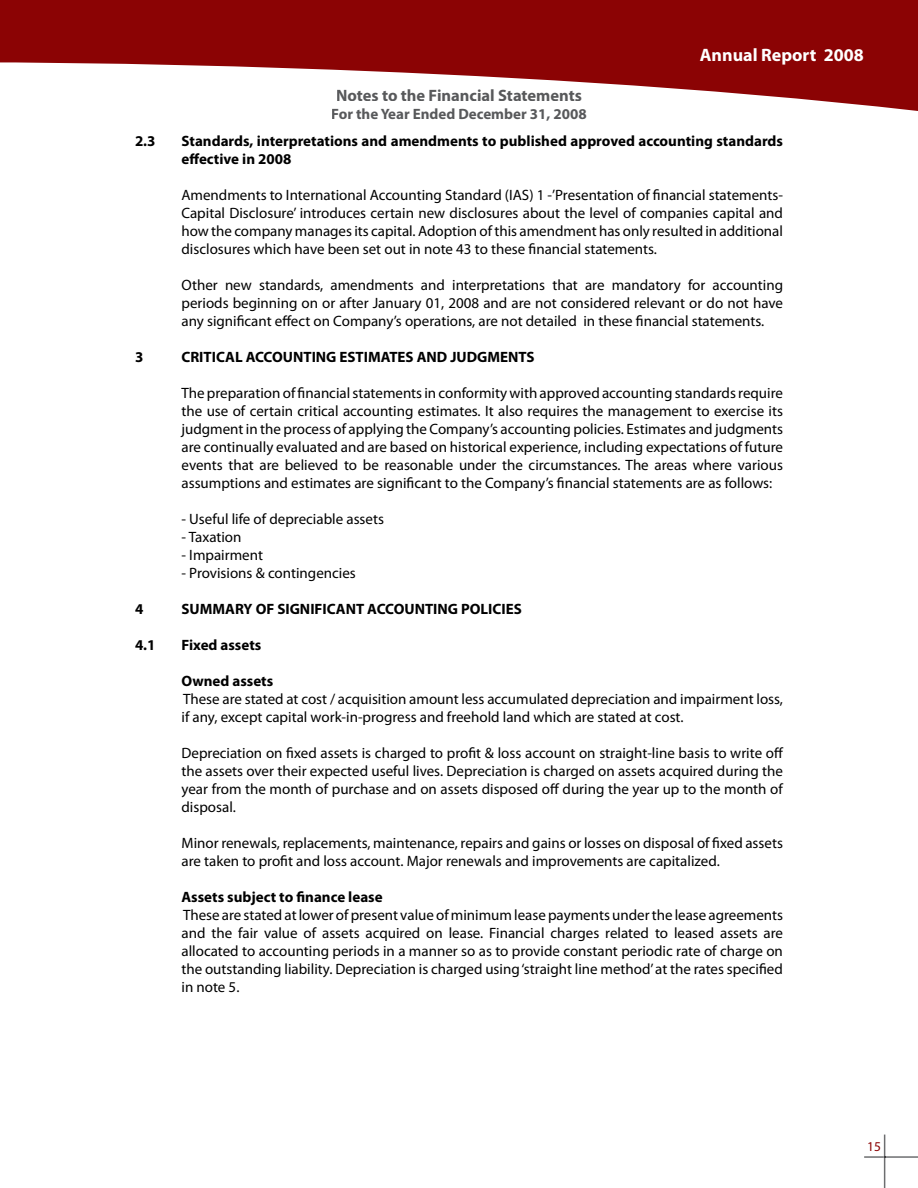
<style>
.page{position:relative;width:918px;height:1188px;background:#fff}
.page>*{position:absolute;margin:0;border:0;box-sizing:border-box;transform-origin:0 0}
.t1{font:700 18px "Myriad Pro";color:#fff}
.t2{font:700 16.5px "Myriad Pro";color:#58595b}
.t3{font:15px/18px "Myriad Pro";color:#000;text-align:justify}
.t4{font:700 15px/18px "Myriad Pro";color:#000}
.t5{font:700 15px "Myriad Pro";color:#58595b}
.t6{font:13.5px "Myriad Pro";color:#8b0304}
</style>
<div class="page">
<svg style="left:0;top:0;width:918px;height:111px;fill:#8b0304"></svg>
<hr style="left:885px;top:1156px;width:33px;height:2px;background:#6d6e70">
<hr style="left:864px;top:1156px;width:20px;height:2px;background:#6d6e70">
<hr style="left:884px;top:1158px;width:1px;height:30px;background:#6d6e70">
<svg style="left:884px;top:1135px;width:1px;height:23px"></svg>
<p class="t2" style="left:336px;top:84px;width:247px">Notes to the Financial Statements</p>
<p class="t5" style="left:331px;top:104px;width:257px">For the Year Ended December 31, 2008</p>
<p class="t1" style="left:700px;top:43px;width:165px">Annual Report 2008</p>
<p class="t4" style="left:135px;top:132px;width:22px">2.3</p>
<p class="t4" style="left:182px;top:132px;width:603px">Standards, interpretations and amendments to published approved accounting standards effective in 2008</p>
<p class="t3" style="left:182px;top:186px;width:603px">Amendments to International Accounting Standard (IAS) 1 -’Presentation of financial statements-Capital Disclosure’ introduces certain new disclosures about the level of companies capital and how the company manages its capital. Adoption of this amendment has only resulted in additional disclosures which have been set out in note 43 to these financial statements.</p>
<p class="t3" style="left:182px;top:276px;width:603px">Other new standards, amendments and interpretations that are mandatory for accounting periods beginning on or after January 01, 2008 and are not considered relevant or do not have any significant effect on Company’s operations, are not detailed in these financial statements.</p>
<p class="t4" style="left:135px;top:348px;width:10px">3</p>
<p class="t4" style="left:182px;top:348px;width:355px">CRITICAL ACCOUNTING ESTIMATES AND JUDGMENTS</p>
<p class="t3" style="left:182px;top:384px;width:603px">The preparation of financial statements in conformity with approved accounting standards require the use of certain critical accounting estimates. It also requires the management to exercise its judgment in the process of applying the Company’s accounting policies. Estimates and judgments are continually evaluated and are based on historical experience, including expectations of future events that are believed to be reasonable under the circumstances. The areas where various assumptions and estimates are significant to the Company’s financial statements are as follows:</p>
<p class="t3" style="left:182px;top:510px;width:204px">- Useful life of depreciable assets</p>
<p class="t3" style="left:182px;top:528px;width:62px">- Taxation</p>
<p class="t3" style="left:182px;top:546px;width:83px">- Impairment</p>
<p class="t3" style="left:182px;top:564px;width:176px">- Provisions &amp; contingencies</p>
<p class="t4" style="left:135px;top:600px;width:10px">4</p>
<p class="t4" style="left:182px;top:600px;width:342px">SUMMARY OF SIGNIFICANT ACCOUNTING POLICIES</p>
<p class="t4" style="left:135px;top:636px;width:22px">4.1</p>
<p class="t4" style="left:182px;top:636px;width:81px">Fixed assets</p>
<p class="t4" style="left:182px;top:672px;width:93px">Owned assets</p>
<p class="t3" style="left:182px;top:690px;width:603px">These are stated at cost / acquisition amount less accumulated depreciation and impairment loss, if any, except capital work-in-progress and freehold land which are stated at cost.</p>
<p class="t3" style="left:182px;top:744px;width:603px">Depreciation on fixed assets is charged to profit &amp; loss account on straight-line basis to write off the assets over their expected useful lives. Depreciation is charged on assets acquired during the year from the month of purchase and on assets disposed off during the year up to the month of disposal.</p>
<p class="t3" style="left:182px;top:834px;width:603px">Minor renewals, replacements, maintenance, repairs and gains or losses on disposal of fixed assets are taken to profit and loss account. Major renewals and improvements are capitalized.</p>
<p class="t4" style="left:182px;top:888px;width:203px">Assets subject to finance lease</p>
<p class="t3" style="left:182px;top:906px;width:603px">These are stated at lower of present value of minimum lease payments under the lease agreements and the fair value of assets acquired on lease. Financial charges related to leased assets are allocated to accounting periods in a manner so as to provide constant periodic rate of charge on the outstanding liability. Depreciation is charged using ‘straight line method’ at the rates specified in note 5.</p>
<p class="t6" style="left:867px;top:1138px;width:15px">15</p>
</div>
